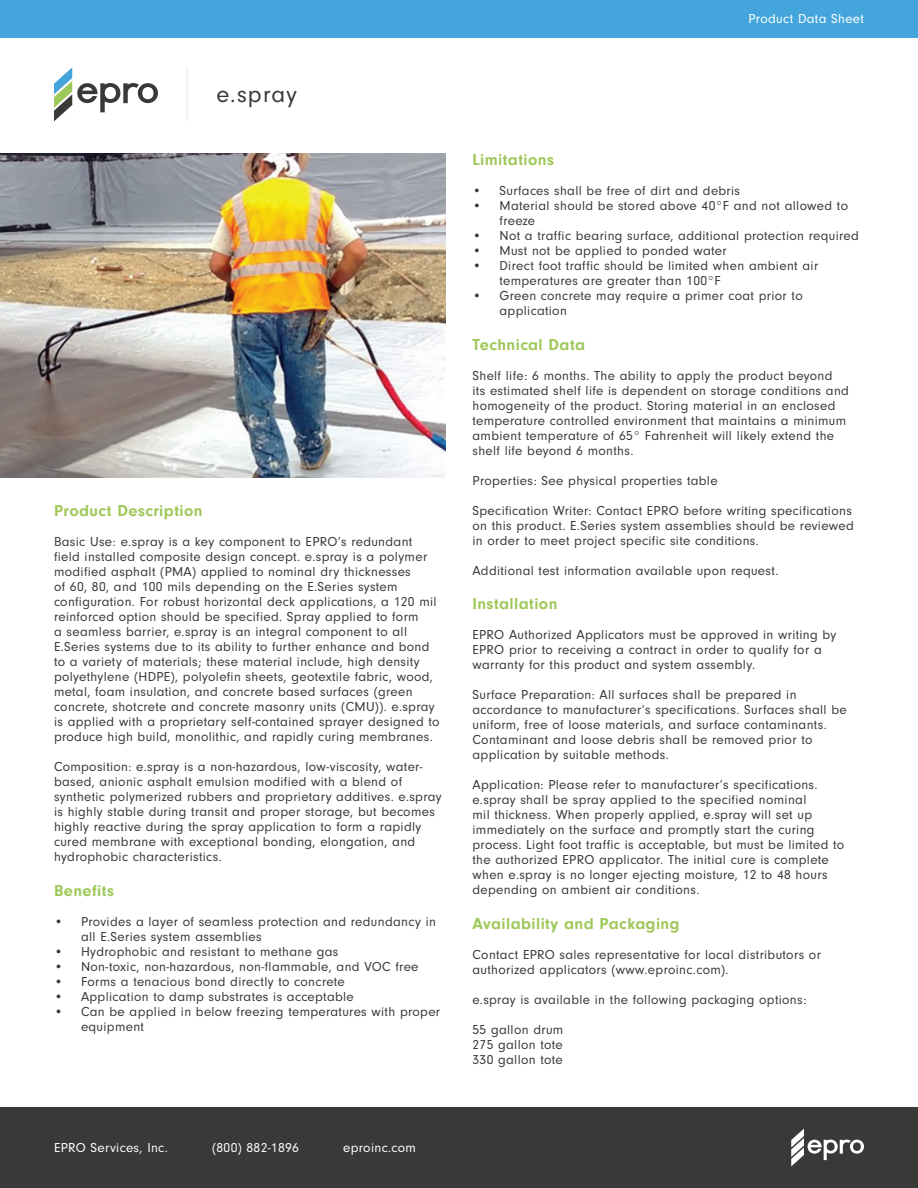
<style>
.page{position:relative;width:918px;height:1188px;background:#fff}
.page>*{position:absolute;margin:0;border:0;box-sizing:border-box;transform-origin:0 0}
.t1{font:24px "Neuzeit Gro";letter-spacing:.045em;color:#393938}
.t2{font:700 16.5px "Neuzeit Gro";letter-spacing:.025em;color:#9ec859}
.t3{font:13.5px/15px "Neuzeit Gro";letter-spacing:.025em;color:#393938}
.t4{font:13.5px "Neuzeit Gro";letter-spacing:.025em;color:#fff}
</style>
<div class="page">
<svg style="left:54px;top:67px;width:104px;height:54px"></svg>
<hr style="left:186px;top:67px;width:2px;height:54px;background:#eff0f0">
<div style="left:0;top:0;width:918px;height:38px;background:#44a5dc"></div>
<div style="left:0;top:1107px;width:918px;height:81px;background:#393938"></div>
<svg style="left:791px;top:1129px;width:73px;height:37px"></svg>
<img style="left:0;top:154px;width:446px;height:324px">
<h1 class="t1" style="left:216px;top:82px;width:82px">e.spray</h1>
<p class="t2" style="left:54px;top:501px;width:150px">Product Description</p>
<p class="t3" style="left:54px;top:534px;width:387px">Basic Use: e.spray is a key component to EPRO’s redundant field installed composite design concept. e.spray is a polymer modified asphalt (PMA) applied to nominal dry thicknesses<br>of 60, 80, and 100 mils depending on the E.Series system configuration. For robust horizontal deck applications, a 120 mil reinforced option should be specified. Spray applied to form<br>a seamless barrier, e.spray is an integral component to all E.Series systems due to its ability to further enhance and bond to a variety of materials; these material include, high density polyethylene (HDPE), polyolefin sheets, geotextile fabric, wood, metal, foam insulation, and concrete based surfaces (green concrete, shotcrete and concrete masonry units (CMU)). e.spray is applied with a proprietary self-contained sprayer designed to produce high build, monolithic, and rapidly curing membranes.</p>
<p class="t3" style="left:54px;top:759px;width:389px">Composition: e.spray is a non-hazardous, low-viscosity, water&shy;based, anionic asphalt emulsion modified with a blend of synthetic polymerized rubbers and proprietary additives. e.spray is highly stable during transit and proper storage, but becomes highly reactive during the spray application to form a rapidly cured membrane with exceptional bonding, elongation, and hydrophobic characteristics.</p>
<p class="t2" style="left:54px;top:881px;width:61px">Benefits</p>
<p class="t3" style="left:81px;top:914px;width:357px;text-indent:-27px">• Provides a layer of seamless protection and redundancy in all E.Series system assemblies</p>
<p class="t3" style="left:54px;top:944px;width:286px">• Hydrophobic and resistant to methane gas</p>
<p class="t3" style="left:54px;top:959px;width:366px">• Non-toxic, non-hazardous, non-flammable, and VOC free</p>
<p class="t3" style="left:54px;top:974px;width:292px">• Forms a tenacious bond directly to concrete</p>
<p class="t3" style="left:54px;top:989px;width:301px">• Application to damp substrates is acceptable</p>
<p class="t3" style="left:81px;top:1004px;width:361px;text-indent:-27px">• Can be applied in below freezing temperatures with proper equipment</p>
<p class="t4" style="left:54px;top:1140px;width:115px">EPRO Services, Inc.</p>
<p class="t4" style="left:212px;top:1140px;width:88px">(800) 882-1896</p>
<p class="t4" style="left:343px;top:1140px;width:74px">eproinc.com</p>
<p class="t4" style="left:748px;top:12px;width:117px">Product Data Sheet</p>
<p class="t2" style="left:472px;top:150px;width:83px">Limitations</p>
<p class="t3" style="left:472px;top:183px;width:269px">• Surfaces shall be free of dirt and debris</p>
<p class="t3" style="left:500px;top:198px;width:350px;text-indent:-27px">• Material should be stored above 40°F and not allowed to freeze</p>
<p class="t3" style="left:472px;top:228px;width:388px">• Not a traffic bearing surface, additional protection required</p>
<p class="t3" style="left:472px;top:243px;width:256px">• Must not be applied to ponded water</p>
<p class="t3" style="left:500px;top:258px;width:320px;text-indent:-27px">• Direct foot traffic should be limited when ambient air temperatures are greater than 100°F</p>
<p class="t3" style="left:500px;top:288px;width:305px;text-indent:-27px">• Green concrete may require a primer coat prior to application</p>
<p class="t2" style="left:472px;top:335px;width:114px">Technical Data</p>
<p class="t3" style="left:472px;top:368px;width:378px">Shelf life: 6 months. The ability to apply the product beyond<br>its estimated shelf life is dependent on storage conditions and homogeneity of the product. Storing material in an enclosed temperature controlled environment that maintains a minimum ambient temperature of 65° Fahrenheit will likely extend the shelf life beyond 6 months.</p>
<p class="t3" style="left:472px;top:473px;width:247px">Properties: See physical properties table</p>
<p class="t3" style="left:472px;top:503px;width:383px">Specification Writer: Contact EPRO before writing specifications on this product. E.Series system assemblies should be reviewed in order to meet project specific site conditions.</p>
<p class="t3" style="left:472px;top:563px;width:307px">Additional test information available upon request.</p>
<p class="t2" style="left:472px;top:595px;width:86px">Installation</p>
<p class="t3" style="left:472px;top:628px;width:365px">EPRO Authorized Applicators must be approved in writing by<br>EPRO prior to receiving a contract in order to qualify for a warranty for this product and system assembly.</p>
<p class="t3" style="left:472px;top:688px;width:376px">Surface Preparation: All surfaces shall be prepared in accordance to manufacturer’s specifications. Surfaces shall be uniform, free of loose materials, and surface contaminants.<br>Contaminant and loose debris shall be removed prior to application by suitable methods.</p>
<p class="t3" style="left:472px;top:778px;width:373px">Application: Please refer to manufacturer’s specifications. e.spray shall be spray applied to the specified nominal<br>mil thickness. When properly applied, e.spray will set up immediately on the surface and promptly start the curing process. Light foot traffic is acceptable, but must be limited to the authorized EPRO applicator. The initial cure is complete when e.spray is no longer ejecting moisture, 12 to 48 hours depending on ambient air conditions.</p>
<p class="t2" style="left:472px;top:915px;width:209px">Availability and Packaging</p>
<p class="t3" style="left:472px;top:948px;width:350px">Contact EPRO sales representative for local distributors or authorized applicators (www.eproinc.com).</p>
<p class="t3" style="left:472px;top:993px;width:336px">e.spray is available in the following packaging options:</p>
<p class="t3" style="left:472px;top:1023px;width:92px">55 gallon drum</p>
<p class="t3" style="left:472px;top:1038px;width:92px">275 gallon tote</p>
<p class="t3" style="left:472px;top:1053px;width:92px">330 gallon tote</p>
</div>
